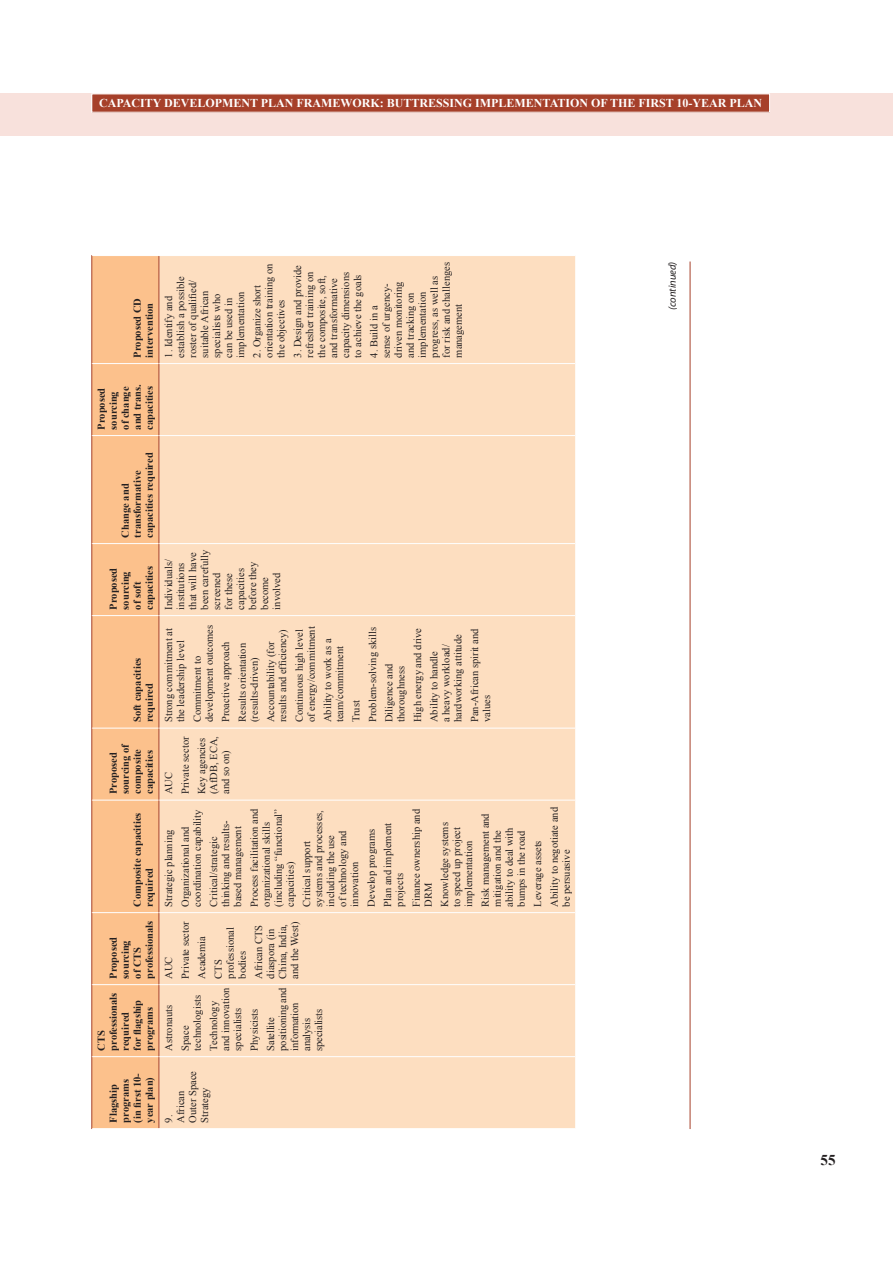
<style>
.page{position:relative;width:893px;height:1263px;background:#fff}
.page>*{position:absolute;margin:0;border:0;box-sizing:border-box;transform-origin:0 0}
.t1{font:700 15px "Times New Roman";color:#231f20}
.t2{font:700 12px "Times New Roman";color:#fff}
.t3{font:10.5px/12px "Times New Roman";color:#231f20}
.t4{font:700 10.5px/12px "Times New Roman";color:#231f20}
.t5{font:italic 10.5px "Myriad Pro";color:#231f20}
</style>
<div class="page">
<div style="left:0;top:94px;width:893px;height:42px;background:#f8e1dc"></div>
<div style="left:92px;top:94px;width:678px;height:18px;background:#a6402a"></div>
<div style="left:92px;top:256px;width:67px;height:872px;background:#fcc18c"></div>
<div style="left:160px;top:256px;width:415px;height:872px;background:#fddec0"></div>
<hr style="left:91px;top:1057px;width:1px;height:72px;background:#a6402a">
<hr style="left:91px;top:985px;width:1px;height:72px;background:#a6402a">
<hr style="left:91px;top:913px;width:1px;height:72px;background:#a6402a">
<hr style="left:91px;top:800px;width:1px;height:113px;background:#a6402a">
<hr style="left:91px;top:728px;width:1px;height:72px;background:#a6402a">
<hr style="left:91px;top:616px;width:1px;height:112px;background:#a6402a">
<hr style="left:91px;top:544px;width:1px;height:72px;background:#a6402a">
<hr style="left:91px;top:436px;width:1px;height:108px;background:#a6402a">
<hr style="left:91px;top:364px;width:1px;height:72px;background:#a6402a">
<hr style="left:91px;top:255px;width:1px;height:109px;background:#a6402a">
<hr style="left:159px;top:1057px;width:1px;height:71px;background:#a6402a">
<hr style="left:159px;top:985px;width:1px;height:72px;background:#a6402a">
<hr style="left:159px;top:913px;width:1px;height:72px;background:#a6402a">
<hr style="left:159px;top:800px;width:1px;height:113px;background:#a6402a">
<hr style="left:159px;top:728px;width:1px;height:72px;background:#a6402a">
<hr style="left:159px;top:616px;width:1px;height:112px;background:#a6402a">
<hr style="left:159px;top:544px;width:1px;height:72px;background:#a6402a">
<hr style="left:159px;top:436px;width:1px;height:108px;background:#a6402a">
<hr style="left:159px;top:364px;width:1px;height:72px;background:#a6402a">
<hr style="left:159px;top:256px;width:1px;height:108px;background:#a6402a">
<hr style="left:92px;top:1056px;width:67px;height:1px;background:#fff">
<hr style="left:92px;top:984px;width:67px;height:1px;background:#fff">
<hr style="left:92px;top:912px;width:67px;height:1px;background:#fff">
<hr style="left:92px;top:800px;width:67px;height:1px;background:#fff">
<hr style="left:92px;top:728px;width:67px;height:1px;background:#fff">
<hr style="left:92px;top:615px;width:67px;height:1px;background:#fff">
<hr style="left:92px;top:543px;width:67px;height:1px;background:#fff">
<hr style="left:92px;top:435px;width:67px;height:1px;background:#fff">
<hr style="left:92px;top:363px;width:67px;height:1px;background:#fff">
<hr style="left:159px;top:1056px;width:416px;height:1px;background:#fff">
<hr style="left:159px;top:984px;width:416px;height:1px;background:#fff">
<hr style="left:159px;top:912px;width:416px;height:1px;background:#fff">
<hr style="left:159px;top:800px;width:416px;height:1px;background:#fff">
<hr style="left:159px;top:728px;width:416px;height:1px;background:#fff">
<hr style="left:159px;top:615px;width:416px;height:1px;background:#fff">
<hr style="left:159px;top:543px;width:416px;height:1px;background:#fff">
<hr style="left:159px;top:435px;width:416px;height:1px;background:#fff">
<hr style="left:159px;top:363px;width:416px;height:1px;background:#fff">
<hr style="left:690px;top:261px;width:1px;height:868px;background:#a6402a">
<p class="t2" style="left:99px;top:95px;width:665px">CAPACITY DEVELOPMENT PLAN FRAMEWORK: BUTTRESSING IMPLEMENTATION OF THE FIRST 10-YEAR PLAN</p>
<p class="t4" style="left:131px;top:358px;width:61px;rotate:-90deg">Proposed CD intervention</p>
<p class="t3" style="left:251px;top:358px;width:95px;rotate:-90deg">2. Organize short orientation training on the objectives</p>
<p class="t3" style="left:291px;top:358px;width:94px;rotate:-90deg">3. Design and provide refresher training on the composite, soft, and transformative capacity dimensions to achieve the goals</p>
<p class="t3" style="left:368px;top:358px;width:97px;rotate:-90deg">4. Build in a<br>sense of urgency&shy;driven monitoring<br>and tracking on implementation progress, as well as for risk and challenges management</p>
<p class="t5" style="left:667px;top:310px;width:50px;rotate:-90deg">(continued)</p>
<p class="t3" style="left:162px;top:358px;width:83px;rotate:-90deg">1. Identify and establish a possible roster of qualified/ suitable African specialists who<br>can be used in implementation</p>
<p class="t4" style="left:95px;top:430px;width:47px;rotate:-90deg">Proposed sourcing of change and trans. capacities</p>
<p class="t4" style="left:119px;top:538px;width:87px;rotate:-90deg">Change and transformative capacities required</p>
<p class="t4" style="left:107px;top:610px;width:45px;rotate:-90deg">Proposed sourcing of soft capacities</p>
<p class="t4" style="left:131px;top:722px;width:66px;rotate:-90deg">Soft capacities required</p>
<p class="t4" style="left:107px;top:794px;width:52px;rotate:-90deg">Proposed sourcing of composite capacities</p>
<p class="t4" style="left:131px;top:907px;width:96px;rotate:-90deg">Composite capacities required</p>
<p class="t4" style="left:107px;top:979px;width:60px;rotate:-90deg">Proposed sourcing<br>of CTS professionals</p>
<p class="t4" style="left:95px;top:1051px;width:60px;rotate:-90deg">CTS professionals required<br>for flagship programs</p>
<p class="t4" style="left:107px;top:1123px;width:51px;rotate:-90deg">Flagship programs (in first 10- year plan)</p>
<p class="t3" style="left:162px;top:610px;width:61px;rotate:-90deg">Individuals/ institutions that will have been carefully screened<br>for these capacities before they become involved</p>
<p class="t3" style="left:162px;top:722px;width:95px;rotate:-90deg">Strong commitment at the leadership level</p>
<p class="t3" style="left:191px;top:722px;width:99px;rotate:-90deg">Commitment to development outcomes</p>
<p class="t3" style="left:217px;top:722px;width:82px;line-height:16.5px;rotate:-90deg">Proactive approach<br>Results orientation</p>
<p class="t3" style="left:246px;top:722px;width:82px;line-height:16.5px;rotate:-90deg">(results-driven)<br>Accountability (for</p>
<p class="t3" style="left:274px;top:722px;width:94px;line-height:16.5px;rotate:-90deg">results and efficiency)<br>Continuous high level</p>
<p class="t3" style="left:303px;top:722px;width:97px;line-height:16.5px;rotate:-90deg">of energy/commitment<br>Ability to work as a</p>
<p class="t3" style="left:331px;top:722px;width:96px;line-height:16.5px;rotate:-90deg">team/commitment<br>Trust<br>Problem-solving skills<br>Diligence and</p>
<p class="t3" style="left:393px;top:722px;width:95px;line-height:16.5px;rotate:-90deg">thoroughness<br>High energy and drive<br>Ability to handle</p>
<p class="t3" style="left:440px;top:722px;width:89px;rotate:-90deg">a heavy workload/ hardworking attitude</p>
<p class="t3" style="left:468px;top:722px;width:95px;rotate:-90deg">Pan-African spirit and values</p>
<p class="t3" style="left:160px;top:794px;width:59px;line-height:16.5px;rotate:-90deg">AUC<br>Private sector<br>Key agencies</p>
<p class="t3" style="left:207px;top:794px;width:60px;rotate:-90deg">(AfDB, ECA, and so on)</p>
<p class="t3" style="left:479px;top:907px;width:95px;rotate:-90deg">Risk management and mitigation and the ability to deal with bumps in the road</p>
<p class="t3" style="left:529px;top:907px;width:101px;line-height:16.5px;rotate:-90deg">Leverage assets<br>Ability to negotiate and</p>
<p class="t3" style="left:248px;top:907px;width:100px;rotate:-90deg">Process facilitation and organizational skills (including “functional” capacities)</p>
<p class="t3" style="left:301px;top:907px;width:98px;rotate:-90deg">Critical support systems and processes, including the use<br>of technology and innovation</p>
<p class="t3" style="left:363px;top:907px;width:86px;line-height:16.5px;rotate:-90deg">Develop programs<br>Plan and implement</p>
<p class="t3" style="left:391px;top:907px;width:99px;line-height:16.5px;rotate:-90deg">projects<br>Finance ownership and</p>
<p class="t3" style="left:189px;top:907px;width:99px;line-height:16.5px;rotate:-90deg">coordination capability<br>Critical/strategic</p>
<p class="t3" style="left:220px;top:907px;width:88px;rotate:-90deg">thinking and results&shy;based management</p>
<p class="t3" style="left:420px;top:907px;width:86px;line-height:16.5px;rotate:-90deg">DRM<br>Knowledge systems</p>
<p class="t3" style="left:450px;top:907px;width:81px;rotate:-90deg">to speed up project implementation</p>
<p class="t3" style="left:160px;top:907px;width:82px;line-height:16.5px;rotate:-90deg">Strategic planning<br>Organizational and</p>
<p class="t3" style="left:560px;top:907px;width:58px;rotate:-90deg">be persuasive</p>
<p class="t3" style="left:160px;top:979px;width:59px;line-height:16.5px;rotate:-90deg">AUC<br>Private sector<br>Academia<br>CTS</p>
<p class="t3" style="left:224px;top:979px;width:53px;rotate:-90deg">professional bodies</p>
<p class="t3" style="left:253px;top:979px;width:59px;rotate:-90deg">African CTS diaspora (in<br>China, India, and the West)</p>
<p class="t3" style="left:277px;top:1051px;width:64px;rotate:-90deg">positioning and information analysis specialists</p>
<p class="t3" style="left:160px;top:1051px;width:47px;line-height:16.5px;rotate:-90deg">Astronauts<br>Space</p>
<p class="t3" style="left:189px;top:1051px;width:57px;line-height:16.5px;rotate:-90deg">technologists<br>Technology</p>
<p class="t3" style="left:220px;top:1051px;width:64px;rotate:-90deg">and innovation specialists</p>
<p class="t3" style="left:246px;top:1051px;width:44px;line-height:16.5px;rotate:-90deg">Physicists<br>Satellite</p>
<p class="t3" style="left:163px;top:1123px;width:53px;rotate:-90deg">9.<br>African<br>Outer Space<br>Strategy</p>
<h1 class="t1" style="left:821px;top:1150px;width:16px">55</h1>
</div>
